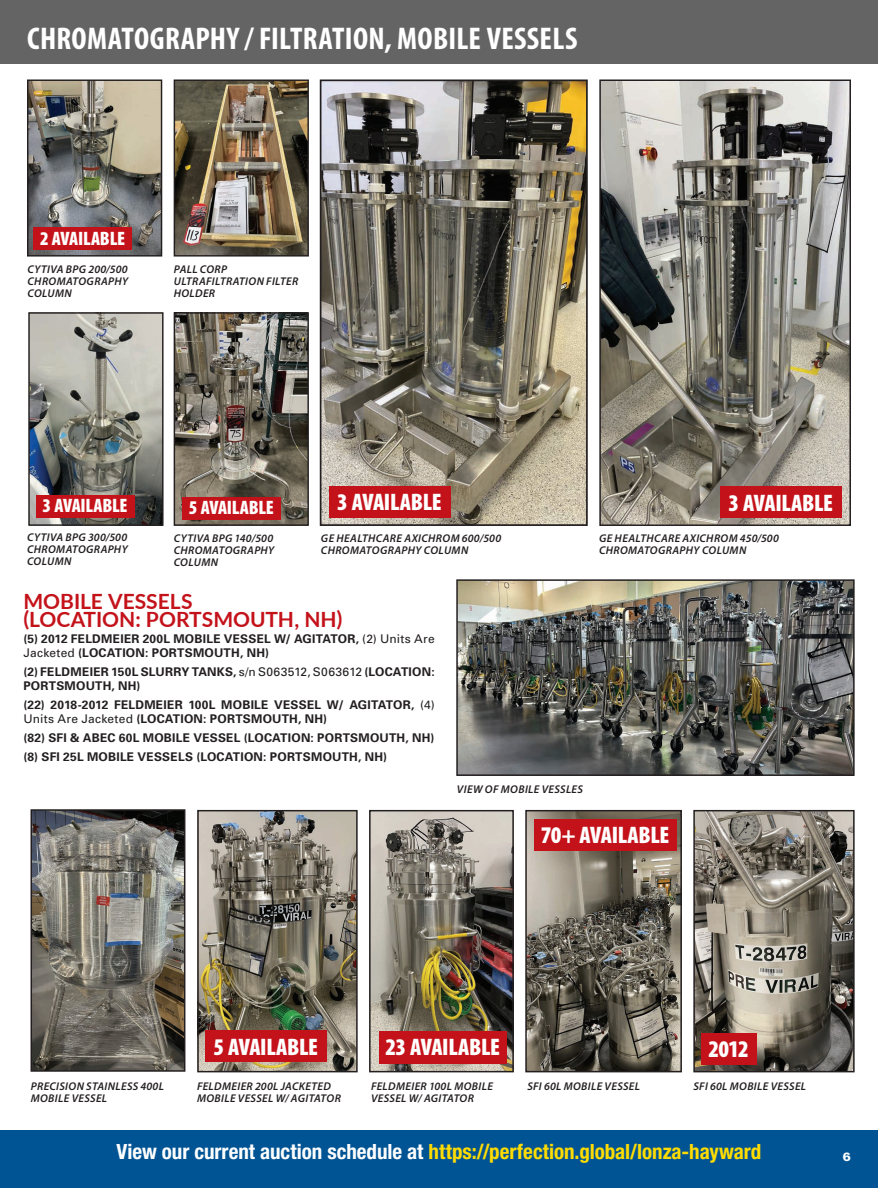
<style>
.page{position:relative;width:878px;height:1188px;background:#fff}
.page>*{position:absolute;margin:0;border:0;box-sizing:border-box;transform-origin:0 0}
.t1{font:700 condensed 31.5px "Myriad Pro";letter-spacing:.01em;color:#fff}
.t2{font:900 condensed 24px "Myriad Pro";letter-spacing:-.015em;color:#fff}
.t3{font:700 condensed 21px "Helvetica Neue LT Std";color:#ffdc01}
.t4{font:700 21px/18.8px "Lato";color:#c4121a}
.t5{font:900 condensed 19.5px "Myriad Pro";letter-spacing:-.015em;color:#fff}
.t6{font:700 12px/14.2px "Univers";letter-spacing:.02em;color:#231f20}
.t7{font:900 12px "Univers";color:#fff}
.t8{font:italic 600 11.25px/12px "Myriad Pro";letter-spacing:.03em;color:#231f20}
.s1{font-weight:400}
.s2{color:#fff}
</style>
<div class="page">
<img style="left:459px;top:582px;width:392px;height:191px">
<div style="left:456px;top:579px;width:398px;height:197px;border:2px solid #231f20"></div>
<img style="left:34px;top:812px;width:148px;height:257px">
<div style="left:31px;top:809px;width:154px;height:263px;border:2px solid #231f20"></div>
<img style="left:200px;top:813px;width:154px;height:256px">
<div style="left:197px;top:810px;width:160px;height:262px;border:2px solid #231f20"></div>
<div style="left:205px;top:1031px;width:121px;height:31px;background:#c4121a"></div>
<img style="left:372px;top:813px;width:139px;height:256px">
<div style="left:369px;top:810px;width:145px;height:262px;border:2px solid #231f20"></div>
<div style="left:379px;top:1031px;width:127px;height:32px;background:#c4121a"></div>
<img style="left:528px;top:813px;width:151px;height:256px">
<div style="left:525px;top:810px;width:157px;height:262px;border:2px solid #231f20"></div>
<div style="left:534px;top:819px;width:142px;height:32px;background:#c4121a"></div>
<img style="left:696px;top:813px;width:155px;height:256px">
<div style="left:693px;top:810px;width:161px;height:262px;border:2px solid #231f20"></div>
<div style="left:700px;top:1033px;width:56px;height:31px;background:#c4121a"></div>
<div style="left:0;top:0;width:878px;height:64px;background:#646464"></div>
<div style="left:0;top:1131px;width:878px;height:57px;background:#015494"></div>
<img style="left:323px;top:82px;width:261px;height:441px">
<div style="left:320px;top:79px;width:267px;height:447px;border:2px solid #231f20"></div>
<div style="left:329px;top:486px;width:121px;height:31px;background:#c4121a"></div>
<img style="left:176px;top:82px;width:131px;height:173px">
<div style="left:174px;top:80px;width:135px;height:177px;border:1px solid #231f20"></div>
<img style="left:29px;top:82px;width:131px;height:173px">
<div style="left:27px;top:80px;width:135px;height:177px;border:1px solid #231f20"></div>
<div style="left:33px;top:228px;width:99px;height:22px;background:#c4121a"></div>
<img style="left:30px;top:314px;width:131px;height:210px">
<div style="left:28px;top:312px;width:135px;height:214px;border:1px solid #231f20"></div>
<div style="left:36px;top:495px;width:98px;height:22px;background:#c4121a"></div>
<img style="left:176px;top:314px;width:131px;height:210px">
<div style="left:174px;top:312px;width:135px;height:214px;border:1px solid #231f20"></div>
<div style="left:182px;top:497px;width:98px;height:22px;background:#c4121a"></div>
<img style="left:602px;top:83px;width:245px;height:440px">
<div style="left:599px;top:80px;width:251px;height:446px;border:2px solid #231f20"></div>
<div style="left:720px;top:487px;width:121px;height:31px;background:#c4121a"></div>
<h1 class="t1" style="left:27px;top:19px;width:551px">CHROMATOGRAPHY / FILTRATION, MOBILE VESSELS</h1>
<h3 class="t5" style="left:40px;top:226px;width:86px">2 AVAILABLE</h3>
<p class="t8" style="left:28px;top:263px;width:102px;text-align:justify">CYTIVA BPG 200/500<br>CHROMATOGRAPHY COLUMN</p>
<p class="t8" style="left:174px;top:263px;width:126px">PALL CORP<br>ULTRAFILTRATION FILTER<br>HOLDER</p>
<h3 class="t5" style="left:43px;top:493px;width:86px">3 AVAILABLE</h3>
<p class="t8" style="left:27px;top:531px;width:102px;text-align:justify">CYTIVA BPG 300/500<br>CHROMATOGRAPHY COLUMN</p>
<h3 class="t5" style="left:189px;top:495px;width:86px">5 AVAILABLE</h3>
<p class="t8" style="left:174px;top:532px;width:102px;text-align:justify">CYTIVA BPG 140/500<br>CHROMATOGRAPHY COLUMN</p>
<h2 class="t2" style="left:337px;top:487px;width:106px">3 AVAILABLE</h2>
<p class="t8" style="left:321px;top:532px;width:182px">GE HEALTHCARE AXICHROM 600/500<br>CHROMATOGRAPHY COLUMN</p>
<h3 class="t4" style="left:23px;top:591px;width:320px">MOBILE VESSELS<br>(LOCATION: PORTSMOUTH, NH)</h3>
<p class="t6" style="left:23px;top:632px;width:413px">(5) 2012 FELDMEIER 200L MOBILE VESSEL W/ AGITATOR, <span class="s1">(2) Units Are<br>Jacketed</span> (LOCATION: PORTSMOUTH, NH)</p>
<p class="t6" style="left:23px;top:665px;width:413px">(2) FELDMEIER 150L SLURRY TANKS, <span class="s1">s/n S063512, S063612</span> (LOCATION:<br>PORTSMOUTH, NH)</p>
<p class="t6" style="left:23px;top:698px;width:413px">(22) 2018-2012 FELDMEIER 100L MOBILE VESSEL W/ AGITATOR, <span class="s1">(4)<br>Units Are Jacketed</span> (LOCATION: PORTSMOUTH, NH)</p>
<p class="t6" style="left:23px;top:728px;width:412px;line-height:18.8px">(82) SFI &amp; ABEC 60L MOBILE VESSEL (LOCATION: PORTSMOUTH, NH) (8) SFI 25L MOBILE VESSELS (LOCATION: PORTSMOUTH, NH)</p>
<p class="t8" style="left:457px;top:783px;width:128px">VIEW OF MOBILE VESSLES</p>
<h2 class="t2" style="left:728px;top:488px;width:106px">3 AVAILABLE</h2>
<p class="t8" style="left:599px;top:532px;width:181px">GE HEALTHCARE AXICHROM 450/500<br>CHROMATOGRAPHY COLUMN</p>
<h2 class="t2" style="left:541px;top:819px;width:130px">70+ AVAILABLE</h2>
<h2 class="t2" style="left:214px;top:1032px;width:106px">5 AVAILABLE</h2>
<p class="t8" style="left:31px;top:1080px;width:135px">PRECISION STAINLESS 400L<br>MOBILE VESSEL</p>
<p class="t8" style="left:197px;top:1080px;width:145px">FELDMEIER 200L JACKETED<br>MOBILE VESSEL W/ AGITATOR</p>
<h2 class="t2" style="left:385px;top:1032px;width:116px">23 AVAILABLE</h2>
<p class="t8" style="left:371px;top:1080px;width:123px">FELDMEIER 100L MOBILE<br>VESSEL W/ AGITATOR</p>
<p class="t8" style="left:527px;top:1080px;width:114px">SFI 60L MOBILE VESSEL</p>
<h2 class="t2" style="left:708px;top:1034px;width:42px">2012</h2>
<p class="t8" style="left:693px;top:1080px;width:114px">SFI 60L MOBILE VESSEL</p>
<h3 class="t3" style="left:116px;top:1139px;width:646px"><span class="s2">View our current auction schedule at</span> https://perfection.global/lonza-hayward</h3>
<p class="t7" style="left:842px;top:1149px;width:10px">6</p>
</div>
